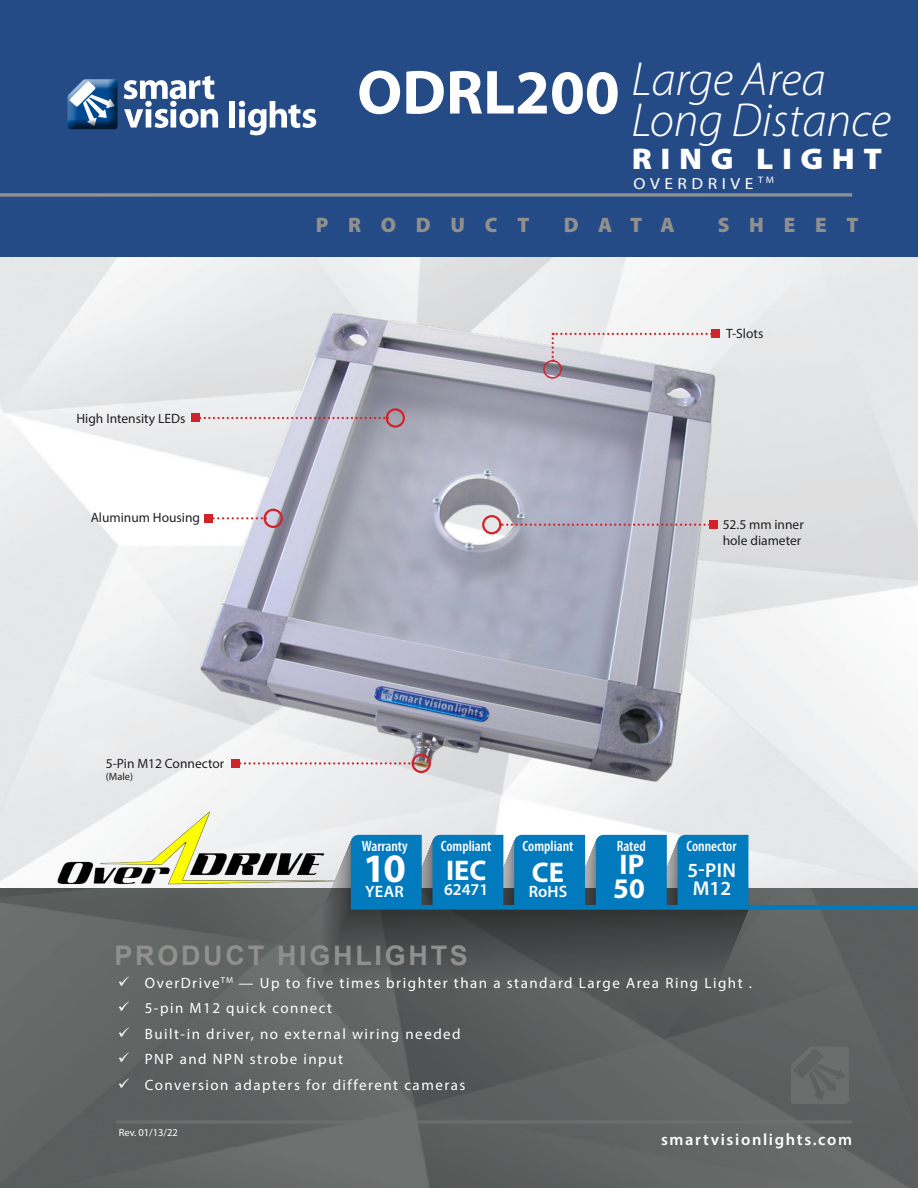
<style>
.page{position:relative;width:918px;height:1188px;background:#fff}
.page>*{position:absolute;margin:0;border:0;box-sizing:border-box;transform-origin:0 0}
.t1{font:700 62.7px "Myriad Pro";color:#fff}
.t2{font:italic 300 48px "Myriad Pro";color:#fff}
.t3{font:700 40.5px "Myriad Pro";color:#fff}
.t4{font:900 30px "Myriad Pro";letter-spacing:.26em;color:#fff;scale:1.09 1}
.t5{font:700 28.5px "Myriad Pro";color:#fff}
.t6{font:700 27px "Arial";letter-spacing:.1em;color:#90908f}
.t7{font:900 21px "Myriad Pro";letter-spacing:.94em;color:#90908f}
.t8{font:600 20.1px "Myriad Pro";letter-spacing:.015em;color:#fff}
.t9{font:600 16.5px "Myriad Pro";letter-spacing:.1em;color:#fff}
.t10{font:16.05px "Myriad Pro";letter-spacing:.26em;color:#fff;scale:1.09 1}
.t11{font:15px "Myriad Pro";letter-spacing:.1em;color:#fff}
.t12{font:600 condensed 15px "Myriad Pro";color:#fff}
.t13{font:13.5px/16.2px "Myriad Pro";color:#231f20}
.t14{font:10.5px "Myriad Pro";color:#fff}
.t15{font:10.5px "Myriad Pro";color:#231f20}
</style>
<div class="page">
<img style="left:0;top:257px;width:918px;height:632px">
<img style="left:200px;top:313px;width:516px;height:469px">
<img style="left:0;top:889px;width:918px;height:299px">
<div style="left:0;top:0;width:918px;height:256px;background:#254b87"></div>
<svg style="left:322px;top:835px;width:596px;height:145px;background:#497187"></svg>
<hr style="left:116px;top:1120px;width:736px;height:4px;background:#6d716f">
<svg style="left:0;top:193px;width:852px;height:4px;background:#7f848d"></svg>
<svg style="left:791px;top:1047px;width:58px;height:57px;background:#656968"></svg>
<svg style="left:124px;top:76px;width:94px;height:52px"></svg>
<div style="left:229px;top:101px;width:6px;height:27px;background:#fff"></div>
<svg style="left:239px;top:101px;width:77px;height:34px"></svg>
<div style="left:67px;top:79px;width:54px;height:52px;background:#231f20;opacity:.75"></div>
<svg style="left:552px;top:333px;width:165px;height:29px"></svg>
<div style="left:711px;top:329px;width:9px;height:9px;background:#d1232a"></div>
<div style="left:543px;top:360px;width:19px;height:19px;border:2px solid #d1232a;border-radius:50%"></div>
<svg style="left:501px;top:524px;width:208px;height:2px"></svg>
<div style="left:709px;top:520px;width:9px;height:9px;background:#d1232a"></div>
<div style="left:482px;top:515px;width:19px;height:19px;border:2px solid #d1232a;border-radius:50%"></div>
<svg style="left:240px;top:762px;width:172px;height:3px"></svg>
<div style="left:231px;top:759px;width:9px;height:9px;background:#d1232a"></div>
<div style="left:412px;top:754px;width:19px;height:19px;border:2px solid #d1232a;border-radius:50%"></div>
<svg style="left:213px;top:517px;width:51px;height:2px"></svg>
<div style="left:204px;top:514px;width:9px;height:9px;background:#d1232a"></div>
<div style="left:264px;top:509px;width:19px;height:19px;border:2px solid #d1232a;border-radius:50%"></div>
<svg style="left:200px;top:417px;width:186px;height:2px"></svg>
<div style="left:191px;top:413px;width:9px;height:9px;background:#d1232a"></div>
<div style="left:386px;top:408px;width:19px;height:20px;border:2px solid #d1232a;border-radius:50%"></div>
<img style="left:57px;top:811px;width:288px;height:74px">
<svg style="left:119px;top:976px;width:10px;height:10px"></svg>
<svg style="left:119px;top:1001px;width:10px;height:10px"></svg>
<svg style="left:119px;top:1027px;width:10px;height:10px"></svg>
<svg style="left:119px;top:1052px;width:10px;height:10px"></svg>
<svg style="left:119px;top:1078px;width:10px;height:10px"></svg>
<p class="t1" style="left:357px;top:52px;width:264px">ODRL200</p>
<p class="t2" style="left:632px;top:50px;width:196px">Large Area</p>
<p class="t2" style="left:632px;top:91px;width:261px">Long Distance</p>
<p class="t4" style="left:632px;top:139px;width:231px">RING LIGHT</p>
<p class="t10" style="left:633px;top:173px;width:130px">OVERDRIVE <sup>TM</sup></p>
<p class="t7" style="left:316px;top:210px;width:215px">PRODUCT</p>
<p class="t7" style="left:564px;top:210px;width:112px">DATA</p>
<p class="t7" style="left:718px;top:210px;width:142px">SHEET</p>
<p class="t13" style="left:76px;top:410px;width:111px">High Intensity LEDs</p>
<p class="t13" style="left:91px;top:509px;width:111px">Aluminum Housing</p>
<p class="t13" style="left:106px;top:755px;width:120px">5-Pin M12 Connector</p>
<p class="t15" style="left:106px;top:770px;width:29px">(Male)</p>
<p class="t13" style="left:726px;top:326px;width:39px">T-Slots</p>
<p class="t13" style="left:723px;top:516px;width:83px">52.5 mm inner hole diameter</p>
<p class="t12" style="left:362px;top:837px;width:48px">Warranty</p>
<p class="t3" style="left:363px;top:842px;width:44px">10</p>
<p class="t9" style="left:365px;top:881px;width:40px">YEAR</p>
<p class="t12" style="left:441px;top:837px;width:52px">Compliant</p>
<p class="t5" style="left:446px;top:852px;width:42px">IEC</p>
<p class="t9" style="left:444px;top:879px;width:46px">62471</p>
<p class="t12" style="left:523px;top:837px;width:52px">Compliant</p>
<p class="t5" style="left:532px;top:854px;width:34px">CE</p>
<p class="t9" style="left:529px;top:881px;width:40px">RoHS</p>
<p class="t12" style="left:617px;top:837px;width:30px">Rated</p>
<p class="t5" style="left:620px;top:845px;width:26px">IP</p>
<p class="t5" style="left:613px;top:869px;width:33px">50</p>
<p class="t12" style="left:686px;top:837px;width:52px">Connector</p>
<p class="t8" style="left:687px;top:857px;width:50px">5-PIN</p>
<p class="t8" style="left:693px;top:875px;width:40px">M12</p>
<p class="t6" style="left:114px;top:936px;width:355px">PRODUCT HIGHLIGHTS</p>
<p class="t11" style="left:145px;top:973px;width:609px">OverDrive<sup>TM</sup> — Up to five times brighter than a standard Large Area Ring Light .</p>
<p class="t11" style="left:145px;top:999px;width:189px">5-pin M12 quick connect</p>
<p class="t11" style="left:145px;top:1024px;width:318px">Built-in driver, no external wiring needed</p>
<p class="t11" style="left:145px;top:1050px;width:200px">PNP and NPN strobe input</p>
<p class="t11" style="left:145px;top:1075px;width:322px">Conversion adapters for different cameras</p>
<p class="t14" style="left:119px;top:1126px;width:61px">Rev. 01/13/22</p>
<p class="t9" style="left:661px;top:1129px;width:193px">smartvisionlights.com</p>
</div>
